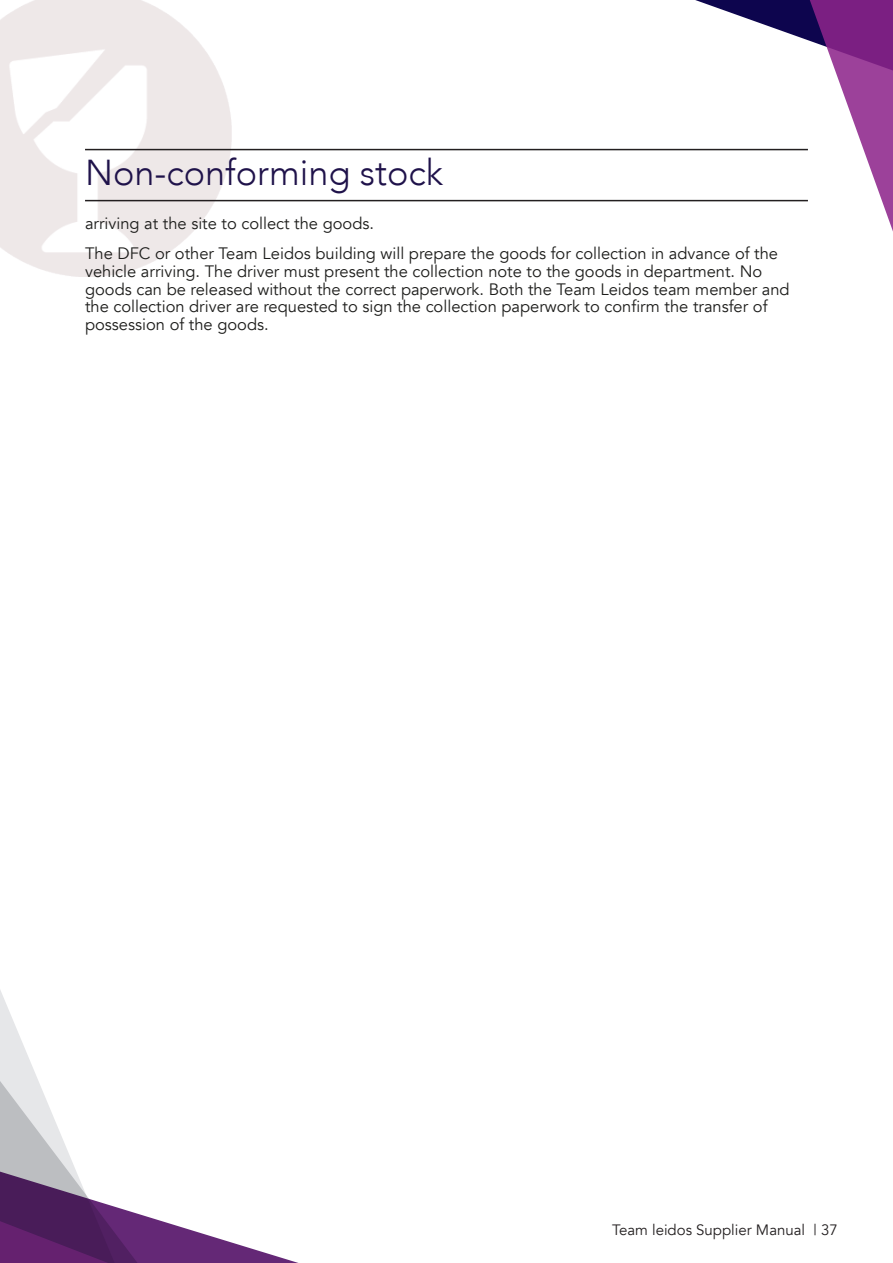
<style>
.page{position:relative;width:893px;height:1263px;background:#fff}
.page>*{position:absolute;margin:0;border:0;box-sizing:border-box;transform-origin:0 0}
.t1{font:300 36px "Avenir";color:#1f124a}
.t2{font:16.5px/17.9px "Avenir";color:#1d1d1b}
.t3{font:15px "Avenir";color:#231f20}
</style>
<div class="page">
<svg style="left:695px;top:0;width:198px;height:232px"></svg>
<svg style="left:0;top:990px;width:242px;height:273px"></svg>
<hr style="left:85px;top:200px;width:723px;height:1px;background:#231f20">
<hr style="left:85px;top:149px;width:723px;height:1px;background:#231f20">
<h1 class="t1" style="left:85px;top:151px;width:360px">Non-conforming stock</h1>
<p class="t2" style="left:85px;top:209px;width:694px;line-height:29.8px">arriving at the site to collect the goods.<br>The DFC or other Team Leidos building will prepare the goods for collection in advance of the</p>
<p class="t2" style="left:85px;top:262px;width:706px">vehicle arriving. The driver must present the collection note to the goods in department. No goods can be released without the correct paperwork. Both the Team Leidos team member and the collection driver are requested to sign the collection paperwork to confirm the transfer of possession of the goods.</p>
<p class="t3" style="left:612px;top:1221px;width:227px">Team leidos Supplier Manual | 37</p>
</div>
